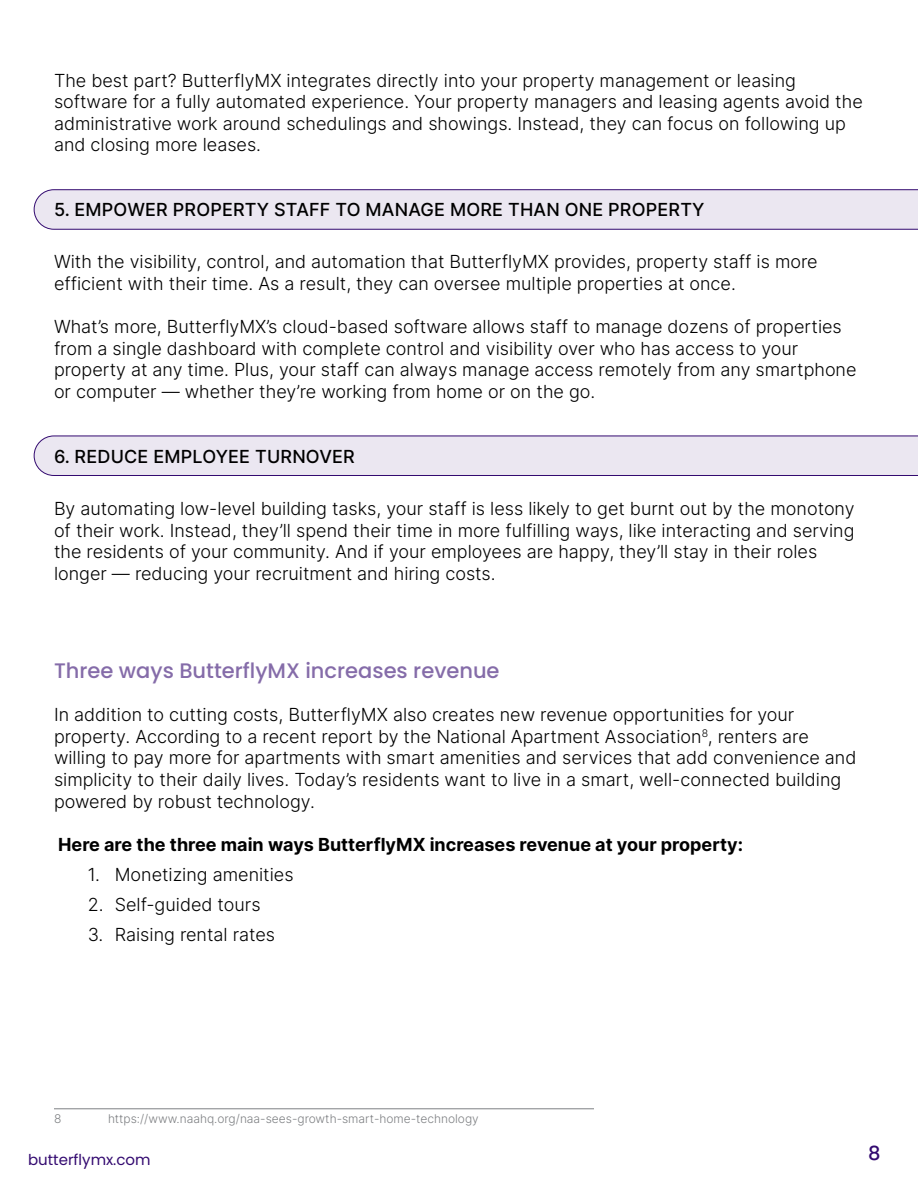
<style>
.page{position:relative;width:918px;height:1188px;background:#fff}
.page>*{position:absolute;margin:0;border:0;box-sizing:border-box;transform-origin:0 0}
.t1{font:500 21px "Poppins";color:#856ca9}
.t2{font:500 19.5px "Poppins";color:#330a70}
.t3{font:300 18px/21.6px "Inter";color:#000}
.t4{font:18px "Inter";color:#000}
.t5{font:15px "Poppins";color:#330a70}
.t6{font:300 12px "Inter";color:#7e8083}
</style>
<div class="page">
<div style="left:34px;top:190px;width:884px;height:39px;background:#ebe7f1"></div>
<div style="left:34px;top:436px;width:884px;height:40px;background:#ebe7f1"></div>
<hr style="left:54px;top:1109px;width:540px;height:1px;background:#7e8083">
<p class="t3" style="left:54px;top:69px;width:810px">The best part? ButterflyMX integrates directly into your property management or leasing software for a fully automated experience. Your property managers and leasing agents avoid the administrative work around schedulings and showings. Instead, they can focus on following up and closing more leases.</p>
<p class="t4" style="left:54px;top:197px;width:652px">5. EMPOWER PROPERTY STAFF TO MANAGE MORE THAN ONE PROPERTY</p>
<p class="t3" style="left:54px;top:251px;width:765px">With the visibility, control, and automation that ButterflyMX provides, property staff is more efficient with their time. As a result, they can oversee multiple properties at once.</p>
<p class="t3" style="left:54px;top:315px;width:804px">What’s more, ButterflyMX’s cloud-based software allows staff to manage dozens of properties from a single dashboard with complete control and visibility over who has access to your property at any time. Plus, your staff can always manage access remotely from any smartphone or computer — whether they’re working from home or on the go.</p>
<p class="t4" style="left:54px;top:443px;width:302px">6. REDUCE EMPLOYEE TURNOVER</p>
<p class="t3" style="left:54px;top:497px;width:802px">By automating low-level building tasks, your staff is less likely to get burnt out by the monotony of their work. Instead, they’ll spend their time in more fulfilling ways, like interacting and serving the residents of your community. And if your employees are happy, they’ll stay in their roles longer — reducing your recruitment and hiring costs.</p>
<p class="t1" style="left:54px;top:658px;width:447px">Three ways ButterflyMX increases revenue</p>
<p class="t3" style="left:54px;top:703px;width:804px">In addition to cutting costs, ButterflyMX also creates new revenue opportunities for your property. According to a recent report by the National Apartment Association<sup>8</sup>, renters are willing to pay more for apartments with smart amenities and services that add convenience and simplicity to their daily lives. Today’s residents want to live in a smart, well-connected building powered by robust technology.</p>
<p class="t4" style="left:58px;top:831px;width:686px">Here are the three main ways ButterflyMX increases revenue at your property:</p>
<p class="t3" style="left:88px;top:863px;width:207px">1. Monetizing amenities</p>
<p class="t3" style="left:88px;top:893px;width:174px">2. Self-guided tours</p>
<p class="t3" style="left:88px;top:923px;width:189px">3. Raising rental rates</p>
<p class="t6" style="left:54px;top:1110px;width:9px">8</p>
<p class="t6" style="left:108px;top:1110px;width:372px">https://www.naahq.org/naa-sees-growth-smart-home-technology</p>
<p class="t5" style="left:28px;top:1151px;width:124px">butterflymx.com</p>
<p class="t2" style="left:868px;top:1142px;width:14px">8</p>
</div>
